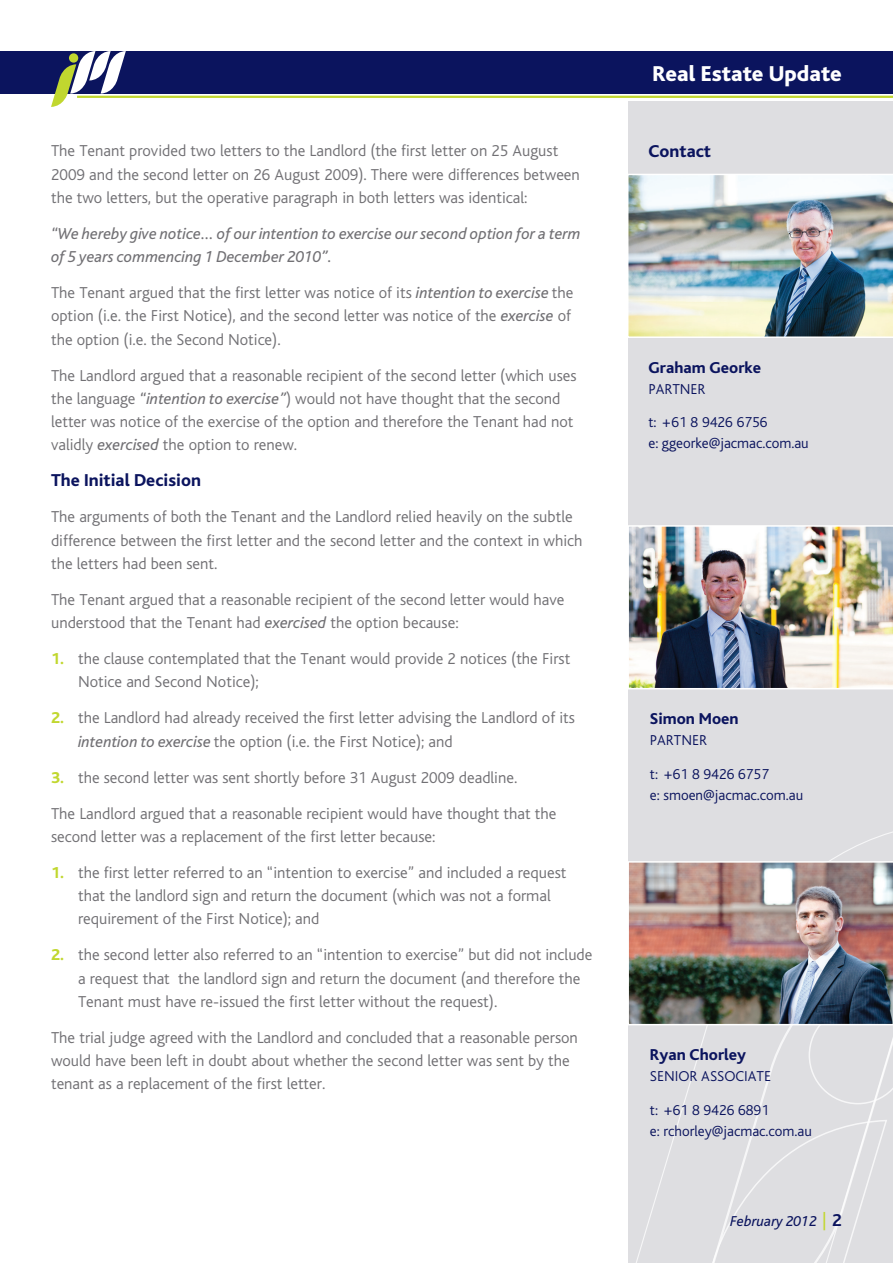
<style>
.page{position:relative;width:893px;height:1263px;background:#fff}
.page>*{position:absolute;margin:0;border:0;box-sizing:border-box;transform-origin:0 0}
.t1{font:800 22.5px "Bliss";color:#fff}
.t2{font:800 18px "Bliss";color:#0b145e}
.t3{font:300 16.5px/23.2px "Bliss";color:#717074}
.t4{font:italic 16.5px/23.2px "Bliss";color:#717074}
.t5{font:800 16.5px "Bliss";color:#0b145e}
.t6{font:300 15px/21px "Bliss";color:#0b145e}
.t7{font:italic 15px "Bliss";color:#0b145e}
.s1{font-weight:400;font-style:italic}
.s2{font-weight:800;color:#c1d72f}
.s3{font-style:normal;font-size:18px;color:#c1d72f}
.s4{font-weight:700;font-style:normal;font-size:18px}
</style>
<div class="page">
<div style="left:628px;top:101px;width:265px;height:1162px;background:#dedee1"></div>
<svg style="left:636px;top:1119px;width:251px;height:144px"></svg>
<div style="left:0;top:51px;width:893px;height:43px;background:#0b145e"></div>
<svg style="left:51px;top:51px;width:75px;height:56px"></svg>
<div style="left:69px;top:53px;width:9px;height:10px;background:#c1d72f;border-radius:50%"></div>
<hr style="left:77px;top:96px;width:816px;height:2px;background:#c1d72f">
<img style="left:628px;top:174px;width:265px;height:164px">
<img style="left:628px;top:525px;width:265px;height:165px">
<img style="left:628px;top:860px;width:265px;height:244px">
<p class="t3" style="left:51px;top:140px;width:530px">The Tenant provided two letters to the Landlord (the first letter on 25 August<br>2009 and the second letter on 26 August 2009). There were differences between the two letters, but the operative paragraph in both letters was identical:</p>
<p class="t4" style="left:51px;top:222px;width:531px">“We hereby give notice… of our intention to exercise our second option for a term of 5 years commencing 1 December 2010”.</p>
<p class="t3" style="left:51px;top:281px;width:524px">The Tenant argued that the first letter was notice of its <span class="s1">intention to exercise</span> the option (i.e. the First Notice), and the second letter was notice of the <span class="s1">exercise</span> of the option (i.e. the Second Notice).</p>
<p class="t3" style="left:51px;top:364px;width:527px">The Landlord argued that a reasonable recipient of the second letter (which uses the language <span class="s1">“intention to exercise”</span>) would not have thought that the second letter was notice of the exercise of the option and therefore the Tenant had not validly <span class="s1">exercised</span> the option to renew.</p>
<p class="t2" style="left:51px;top:471px;width:151px">The Initial Decision</p>
<p class="t3" style="left:51px;top:506px;width:533px">The arguments of both the Tenant and the Landlord relied heavily on the subtle difference between the first letter and the second letter and the context in which the letters had been sent.</p>
<p class="t3" style="left:51px;top:588px;width:515px">The Tenant argued that a reasonable recipient of the second letter would have understood that the Tenant had <span class="s1">exercised</span> the option because:</p>
<p class="t3" style="left:78px;top:647px;width:494px;text-indent:-27px"><span class="s2">1.</span> the clause contemplated that the Tenant would provide 2 notices (the First<br>Notice and Second Notice);</p>
<p class="t3" style="left:78px;top:707px;width:499px;text-indent:-27px"><span class="s2">2.</span> the Landlord had already received the first letter advising the Landlord of its <span class="s1">intention to exercise</span> the option (i.e. the First Notice); and</p>
<p class="t3" style="left:51px;top:759px;width:507px;line-height:36px"><span class="s2">3.</span> the second letter was sent shortly before 31 August 2009 deadline.<br>The Landlord argued that a reasonable recipient would have thought that the</p>
<p class="t3" style="left:51px;top:825px;width:386px">second letter was a replacement of the first letter because:</p>
<p class="t3" style="left:78px;top:861px;width:490px;text-indent:-27px"><span class="s2">1.</span> the first letter referred to an “intention to exercise” and included a request that the landlord sign and return the document (which was not a formal requirement of the First Notice); and</p>
<p class="t3" style="left:78px;top:944px;width:516px;text-indent:-27px"><span class="s2">2.</span> the second letter also referred to an “intention to exercise” but did not include a request that the landlord sign and return the document (and therefore the<br>Tenant must have re-issued the first letter without the request).</p>
<p class="t3" style="left:51px;top:1026px;width:528px">The trial judge agreed with the Landlord and concluded that a reasonable person would have been left in doubt about whether the second letter was sent by the tenant as a replacement of the first letter.</p>
<h1 class="t1" style="left:652px;top:62px;width:191px">Real Estate Update</h1>
<p class="t2" style="left:648px;top:142px;width:64px">Contact</p>
<p class="t5" style="left:648px;top:359px;width:114px">Graham Georke</p>
<p class="t6" style="left:648px;top:378px;width:58px">PARTNER</p>
<p class="t6" style="left:648px;top:412px;width:162px">t: +61 8 9426 6756<br>e: ggeorke@jacmac.com.au</p>
<p class="t5" style="left:650px;top:710px;width:90px">Simon Moen</p>
<p class="t6" style="left:650px;top:730px;width:58px">PARTNER</p>
<p class="t6" style="left:650px;top:764px;width:155px">t: +61 8 9426 6757<br>e: smoen@jacmac.com.au</p>
<p class="t5" style="left:650px;top:1046px;width:98px">Ryan Chorley</p>
<p class="t6" style="left:650px;top:1066px;width:123px">SENIOR ASSOCIATE</p>
<p class="t6" style="left:650px;top:1099px;width:163px">t: +61 8 9426 6891<br>e: rchorley@jacmac.com.au</p>
<p class="t7" style="left:730px;top:1213px;width:113px">February 2012 <span class="s3">|</span> <span class="s4">2</span></p>
</div>
